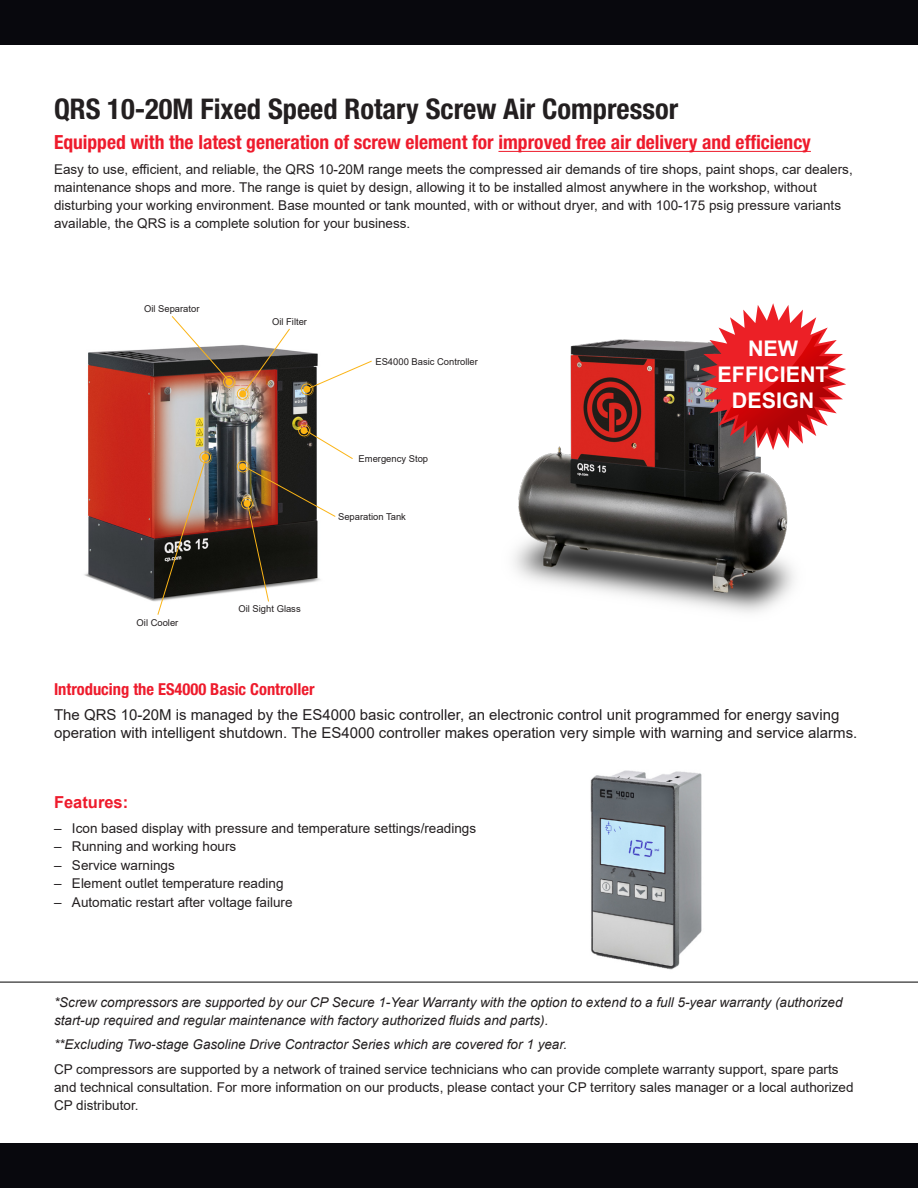
<style>
.page{position:relative;width:918px;height:1188px;background:#fff}
.page>*{position:absolute;margin:0;border:0;box-sizing:border-box;transform-origin:0 0}
.t1{font:700 condensed 28.5px "Helvetica Neue LT Std";color:#231f20}
.t2{font:700 21.6px/25.8px "Arial";color:#fff;text-align:center}
.t3{font:700 condensed 19.5px "Helvetica Neue LT Std";color:#ee1b2c}
.t4{font:700 condensed 16.5px "Helvetica Neue LT Std";color:#ee1b2c}
.t5{font:700 16.5px "Arial";color:#ee1b2c}
.t6{font:15px/18px "Arial";color:#231f20}
.t7{font:13.5px/18px "Arial";color:#231f20}
.t8{font:italic 13.5px/18px "Arial";color:#231f20}
.t9{font:9.45px "Arial";color:#231f20}
</style>
<div class="page">
<div style="left:0;top:1144px;width:918px;height:44px;background:#08080d"></div>
<div style="left:0;top:0;width:918px;height:44px;background:#08080d"></div>
<hr style="left:498px;top:151px;width:313px;height:1px;background:#ee1b2c">
<img style="left:514px;top:339px;width:280px;height:274px">
<svg style="left:700px;top:303px;width:146px;height:147px"></svg>
<img style="left:84px;top:348px;width:234px;height:253px">
<svg style="left:301px;top:360px;width:71px;height:36px"></svg>
<img style="left:237px;top:423px;width:116px;height:179px">
<svg style="left:157px;top:450px;width:56px;height:165px;background:#897a72"></svg>
<img style="left:171px;top:316px;width:120px;height:85px">
<img style="left:590px;top:770px;width:112px;height:200px">
<hr style="left:0;top:982px;width:918px;height:1px;background:#010000">
<p class="t1" style="left:54px;top:91px;width:626px">QRS 10-20M Fixed Speed Rotary Screw Air Compressor</p>
<p class="t3" style="left:54px;top:131px;width:758px">Equipped with the latest generation of screw element for improved free air delivery and efficiency</p>
<p class="t7" style="left:54px;top:160px;width:800px">Easy to use, efficient, and reliable, the QRS 10-20M range meets the compressed air demands of tire shops, paint shops, car dealers, maintenance shops and more. The range is quiet by design, allowing it to be installed almost anywhere in the workshop, without disturbing your working environment. Base mounted or tank mounted, with or without dryer, and with 100-175 psig pressure variants available, the QRS is a complete solution for your business.</p>
<p class="t9" style="left:144px;top:302px;width:57px">Oil Separator</p>
<p class="t9" style="left:137px;top:616px;width:43px">Oil Cooler</p>
<p class="t9" style="left:272px;top:315px;width:37px">Oil Filter</p>
<p class="t9" style="left:375px;top:355px;width:104px">ES4000 Basic Controller</p>
<p class="t9" style="left:239px;top:602px;width:64px">Oil Sight Glass</p>
<p class="t9" style="left:359px;top:452px;width:71px">Emergency Stop</p>
<p class="t9" style="left:338px;top:510px;width:69px">Separation Tank</p>
<p class="t2" style="left:718px;top:336px;width:113px">NEW<br>EFFICIENT<br>DESIGN</p>
<p class="t4" style="left:54px;top:680px;width:262px">Introducing the ES4000 Basic Controller</p>
<p class="t6" style="left:54px;top:706px;width:805px">The QRS 10-20M is managed by the ES4000 basic controller, an electronic control unit programmed for energy saving operation with intelligent shutdown. The ES4000 controller makes operation very simple with warning and service alarms.</p>
<p class="t5" style="left:54px;top:791px;width:76px">Features:</p>
<p class="t7" style="left:54px;top:819px;width:424px">– Icon based display with pressure and temperature settings/readings</p>
<p class="t7" style="left:54px;top:838px;width:184px">– Running and working hours</p>
<p class="t7" style="left:54px;top:856px;width:122px">– Service warnings</p>
<p class="t7" style="left:54px;top:874px;width:231px">– Element outlet temperature reading</p>
<p class="t7" style="left:54px;top:893px;width:240px">– Automatic restart after voltage failure</p>
<p class="t8" style="left:54px;top:993px;width:790px">*Screw compressors are supported by our CP Secure 1-Year Warranty with the option to extend to a full 5-year warranty (authorized start-up required and regular maintenance with factory authorized fluids and parts).</p>
<p class="t8" style="left:54px;top:1036px;width:515px">**Excluding Two-stage Gasoline Drive Contractor Series which are covered for 1 year.</p>
<p class="t7" style="left:54px;top:1060px;width:801px">CP compressors are supported by a network of trained service technicians who can provide complete warranty support, spare parts and technical consultation. For more information on our products, please contact your CP territory sales manager or a local authorized<br>CP distributor.</p>
</div>
